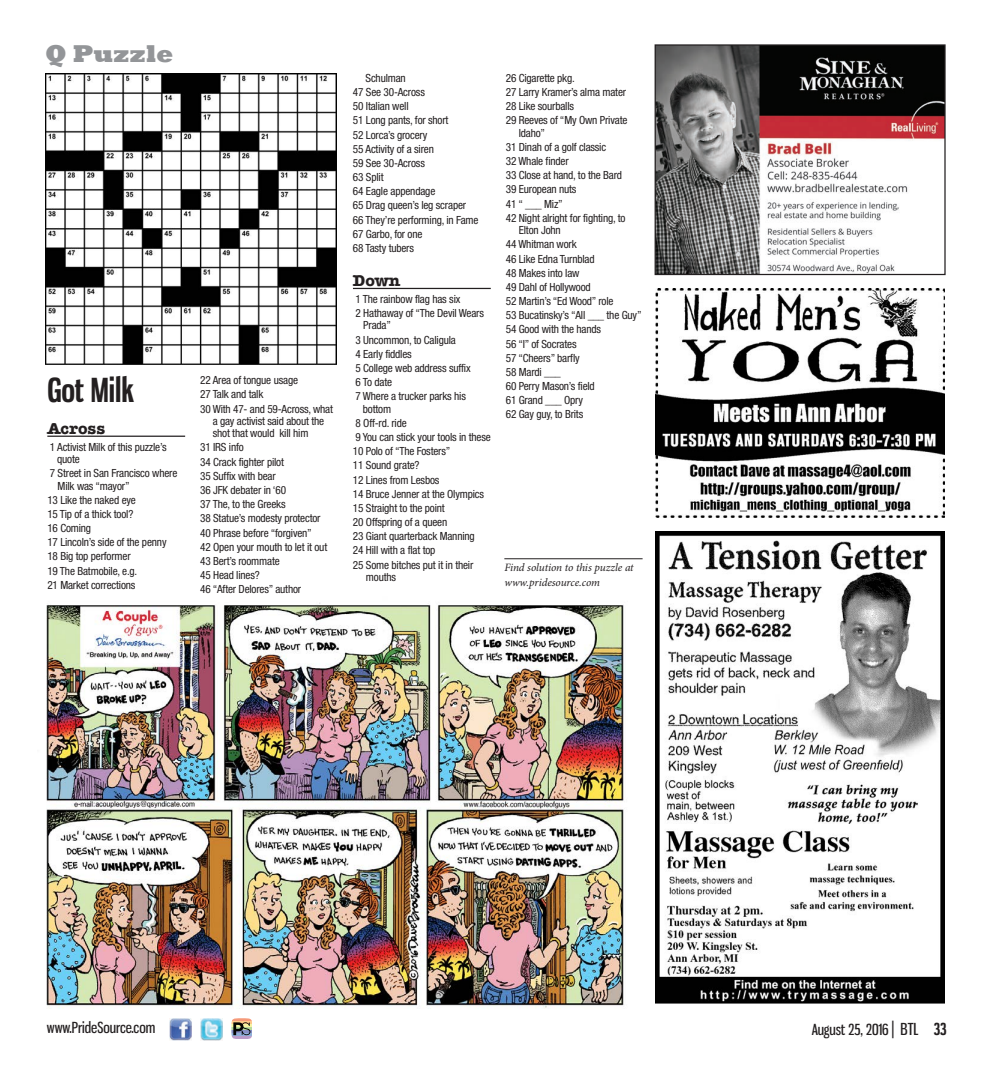
<style>
.page{position:relative;width:990px;height:1080px;background:#fff}
.page>*{position:absolute;margin:0;border:0;box-sizing:border-box;transform-origin:0 0}
.Headline_2_-_Small{font:700 32.5px "Gnuolane Rg";color:#231f20}
.Column_Name{font:800 25px "Rockwell";color:#939598}
.Puzzle_Across_Down{font:16.25px "Dateline Bold SWFTE";color:#231f20}
.t1{font:15px "Gnuolane Rg";color:#231f20}
.Puzzle_Text{font:condensed 11.25px/12.4px "Helvetica Neue LT Std";letter-spacing:-.015em;color:#231f20}
.Tag_Line{font:italic 11.25px/15px "Minion Pro";letter-spacing:-.01em;color:#231f20}
.s1{font-size:17.5px}
.s2{font-size:16.25px}
.s3{font-weight:700;font-size:16.25px}
</style>
<div class="page">
<img style="left:201px;top:1018px;width:21px;height:22px">
<img style="left:170px;top:1018px;width:21px;height:22px">
<hr style="left:231px;top:1018px;width:21px;height:3px;background:#f69a7a">
<hr style="left:231px;top:1021px;width:21px;height:3px;background:#fdc88a">
<hr style="left:231px;top:1024px;width:21px;height:3px;background:#f6f3a2">
<hr style="left:231px;top:1027px;width:21px;height:3px;background:#b7d99b">
<hr style="left:231px;top:1030px;width:21px;height:3px;background:#868fc4">
<hr style="left:231px;top:1033px;width:21px;height:3px;background:#8fafd8">
<hr style="left:231px;top:1036px;width:21px;height:3px;background:#bb9cc9">
<svg style="left:233px;top:1022px;width:17px;height:13px"></svg>
<hr style="left:47px;top:436px;width:138px;height:1px;background:#231f20">
<hr style="left:353px;top:288px;width:138px;height:1px;background:#231f20">
<hr style="left:504px;top:558px;width:139px;height:1px;background:#231f20">
<img style="left:45px;top:74px;width:291px;height:291px">
<img style="left:46px;top:602px;width:578px;height:407px">
<img style="left:657px;top:46px;width:287px;height:227px">
<div style="left:655px;top:44px;width:291px;height:231px;border:1px solid #231f20"></div>
<img style="left:655px;top:531px;width:290px;height:472px">
<img style="left:655px;top:288px;width:290px;height:230px">
<p class="Column_Name" style="left:45px;top:39px;width:130px">Q Puzzle</p>
<p class="Headline_2_-_Small" style="left:47px;top:370px;width:88px">Got Milk</p>
<p class="Puzzle_Across_Down" style="left:47px;top:418px;width:59px">Across</p>
<p class="Puzzle_Text" style="left:57px;top:440px;width:111px;text-indent:-7px">1 Activist Milk of this puzzle’s quote</p>
<p class="Puzzle_Text" style="left:58px;top:467px;width:121px;text-indent:-8px">7 Street in San Francisco where<br>Milk was “mayor”</p>
<p class="Puzzle_Text" style="left:47px;top:494px;width:90px">13 Like the naked eye</p>
<p class="Puzzle_Text" style="left:47px;top:508px;width:87px">15 Tip of a thick tool?</p>
<p class="Puzzle_Text" style="left:47px;top:522px;width:45px">16 Coming</p>
<p class="Puzzle_Text" style="left:47px;top:536px;width:121px">17 Lincoln’s side of the penny</p>
<p class="Puzzle_Text" style="left:47px;top:550px;width:85px">18 Big top performer</p>
<p class="Puzzle_Text" style="left:47px;top:564px;width:92px">19 The Batmobile, e.g.</p>
<p class="Puzzle_Text" style="left:47px;top:579px;width:90px">21 Market corrections</p>
<p class="Puzzle_Text" style="left:200px;top:374px;width:99px">22 Area of tongue usage</p>
<p class="Puzzle_Text" style="left:200px;top:388px;width:65px">27 Talk and talk</p>
<p class="Puzzle_Text" style="left:213px;top:402px;width:122px;text-indent:-13px">30 With 47- and 59-Across, what a gay activist said about the shot that would kill him</p>
<p class="Puzzle_Text" style="left:200px;top:441px;width:45px">31 IRS info</p>
<p class="Puzzle_Text" style="left:200px;top:455px;width:85px">34 Crack fighter pilot</p>
<p class="Puzzle_Text" style="left:200px;top:470px;width:77px">35 Suffix with bear</p>
<p class="Puzzle_Text" style="left:200px;top:484px;width:87px">36 JFK debater in ‘60</p>
<p class="Puzzle_Text" style="left:200px;top:498px;width:87px">37 The, to the Greeks</p>
<p class="Puzzle_Text" style="left:200px;top:512px;width:122px">38 Statue’s modesty protector</p>
<p class="Puzzle_Text" style="left:200px;top:526px;width:113px">40 Phrase before “forgiven”</p>
<p class="Puzzle_Text" style="left:200px;top:540px;width:129px">42 Open your mouth to let it out</p>
<p class="Puzzle_Text" style="left:200px;top:555px;width:81px">43 Bert’s roommate</p>
<p class="Puzzle_Text" style="left:200px;top:569px;width:61px">45 Head lines?</p>
<p class="Puzzle_Text" style="left:200px;top:583px;width:103px">46 “After Delores” author</p>
<p class="Puzzle_Text" style="left:366px;top:72px;width:42px">Schulman</p>
<p class="Puzzle_Text" style="left:353px;top:86px;width:73px">47 See 30-Across</p>
<p class="Puzzle_Text" style="left:353px;top:100px;width:57px">50 Italian well</p>
<p class="Puzzle_Text" style="left:353px;top:114px;width:97px">51 Long pants, for short</p>
<p class="Puzzle_Text" style="left:353px;top:128px;width:76px">52 Lorca’s grocery</p>
<p class="Puzzle_Text" style="left:353px;top:142px;width:82px">55 Activity of a siren</p>
<p class="Puzzle_Text" style="left:353px;top:157px;width:73px">59 See 30-Across</p>
<p class="Puzzle_Text" style="left:353px;top:171px;width:32px">63 Split</p>
<p class="Puzzle_Text" style="left:353px;top:185px;width:84px">64 Eagle appendage</p>
<p class="Puzzle_Text" style="left:353px;top:199px;width:115px">65 Drag queen’s leg scraper</p>
<p class="Puzzle_Text" style="left:353px;top:213px;width:127px">66 They’re performing, in Fame</p>
<p class="Puzzle_Text" style="left:353px;top:228px;width:71px">67 Garbo, for one</p>
<p class="Puzzle_Text" style="left:353px;top:242px;width:63px">68 Tasty tubers</p>
<p class="Puzzle_Across_Down" style="left:353px;top:270px;width:49px">Down</p>
<p class="Puzzle_Text" style="left:356px;top:293px;width:106px">1 The rainbow flag has six</p>
<p class="Puzzle_Text" style="left:363px;top:307px;width:122px;text-indent:-8px">2 Hathaway of “The Devil Wears<br>Prada”</p>
<p class="Puzzle_Text" style="left:356px;top:333px;width:102px">3 Uncommon, to Caligula</p>
<p class="Puzzle_Text" style="left:356px;top:348px;width:58px">4 Early fiddles</p>
<p class="Puzzle_Text" style="left:356px;top:362px;width:117px">5 College web address suffix</p>
<p class="Puzzle_Text" style="left:356px;top:376px;width:38px">6 To date</p>
<p class="Puzzle_Text" style="left:363px;top:390px;width:105px;text-indent:-7px">7 Where a trucker parks his bottom</p>
<p class="Puzzle_Text" style="left:356px;top:417px;width:53px">8 Off-rd. ride</p>
<p class="Puzzle_Text" style="left:355px;top:431px;width:137px">9 You can stick your tools in these</p>
<p class="Puzzle_Text" style="left:353px;top:445px;width:99px">10 Polo of “The Fosters”</p>
<p class="Puzzle_Text" style="left:353px;top:459px;width:68px">11 Sound grate?</p>
<p class="Puzzle_Text" style="left:353px;top:473px;width:88px">12 Lines from Lesbos</p>
<p class="Puzzle_Text" style="left:353px;top:488px;width:133px">14 Bruce Jenner at the Olympics</p>
<p class="Puzzle_Text" style="left:353px;top:502px;width:93px">15 Straight to the point</p>
<p class="Puzzle_Text" style="left:353px;top:516px;width:96px">20 Offspring of a queen</p>
<p class="Puzzle_Text" style="left:353px;top:530px;width:123px">23 Giant quarterback Manning</p>
<p class="Puzzle_Text" style="left:353px;top:544px;width:84px">24 Hill with a flat top</p>
<p class="Puzzle_Text" style="left:366px;top:558px;width:109px;text-indent:-13px">25 Some bitches put it in their mouths</p>
<p class="Puzzle_Text" style="left:506px;top:72px;width:71px">26 Cigarette pkg.</p>
<p class="Puzzle_Text" style="left:506px;top:86px;width:122px">27 Larry Kramer’s alma mater</p>
<p class="Puzzle_Text" style="left:506px;top:100px;width:70px">28 Like sourballs</p>
<p class="Puzzle_Text" style="left:519px;top:114px;width:110px;text-indent:-13px">29 Reeves of “My Own Private<br>Idaho”</p>
<p class="Puzzle_Text" style="left:506px;top:141px;width:102px">31 Dinah of a golf classic</p>
<p class="Puzzle_Text" style="left:506px;top:155px;width:64px">32 Whale finder</p>
<p class="Puzzle_Text" style="left:506px;top:169px;width:118px">33 Close at hand, to the Bard</p>
<p class="Puzzle_Text" style="left:506px;top:183px;width:72px">39 European nuts</p>
<p class="Puzzle_Text" style="left:506px;top:197px;width:59px">41 “ ___ Miz”</p>
<p class="Puzzle_Text" style="left:519px;top:212px;width:108px;text-indent:-13px">42 Night alright for fighting, to<br>Elton John</p>
<p class="Puzzle_Text" style="left:506px;top:238px;width:72px">44 Whitman work</p>
<p class="Puzzle_Text" style="left:506px;top:252px;width:90px">46 Like Edna Turnblad</p>
<p class="Puzzle_Text" style="left:506px;top:266px;width:75px">48 Makes into law</p>
<p class="Puzzle_Text" style="left:506px;top:281px;width:87px">49 Dahl of Hollywood</p>
<p class="Puzzle_Text" style="left:506px;top:295px;width:109px">52 Martin’s “Ed Wood” role</p>
<p class="Puzzle_Text" style="left:506px;top:309px;width:137px">53 Bucatinsky’s “All ___ the Guy”</p>
<p class="Puzzle_Text" style="left:506px;top:323px;width:97px">54 Good with the hands</p>
<p class="Puzzle_Text" style="left:506px;top:337px;width:72px">56 “I” of Socrates</p>
<p class="Puzzle_Text" style="left:506px;top:351px;width:75px">57 “Cheers” barfly</p>
<p class="Puzzle_Text" style="left:506px;top:366px;width:56px">58 Mardi ___</p>
<p class="Puzzle_Text" style="left:506px;top:380px;width:91px">60 Perry Mason’s field</p>
<p class="Puzzle_Text" style="left:506px;top:394px;width:79px">61 Grand ___ Opry</p>
<p class="Puzzle_Text" style="left:506px;top:408px;width:79px">62 Gay guy, to Brits</p>
<p class="Tag_Line" style="left:504px;top:561px;width:131px">Find solution to this puzzle at www.pridesource.com</p>
<h3 class="t1" style="left:47px;top:1019px;width:110px">www.PrideSource.com</h3>
<p class="t1" style="left:812px;top:1021px;width:136px">August 25, 2016 <span class="s1">|</span> <span class="s2">BTL</span> <span class="s3">33</span></p>
</div>
